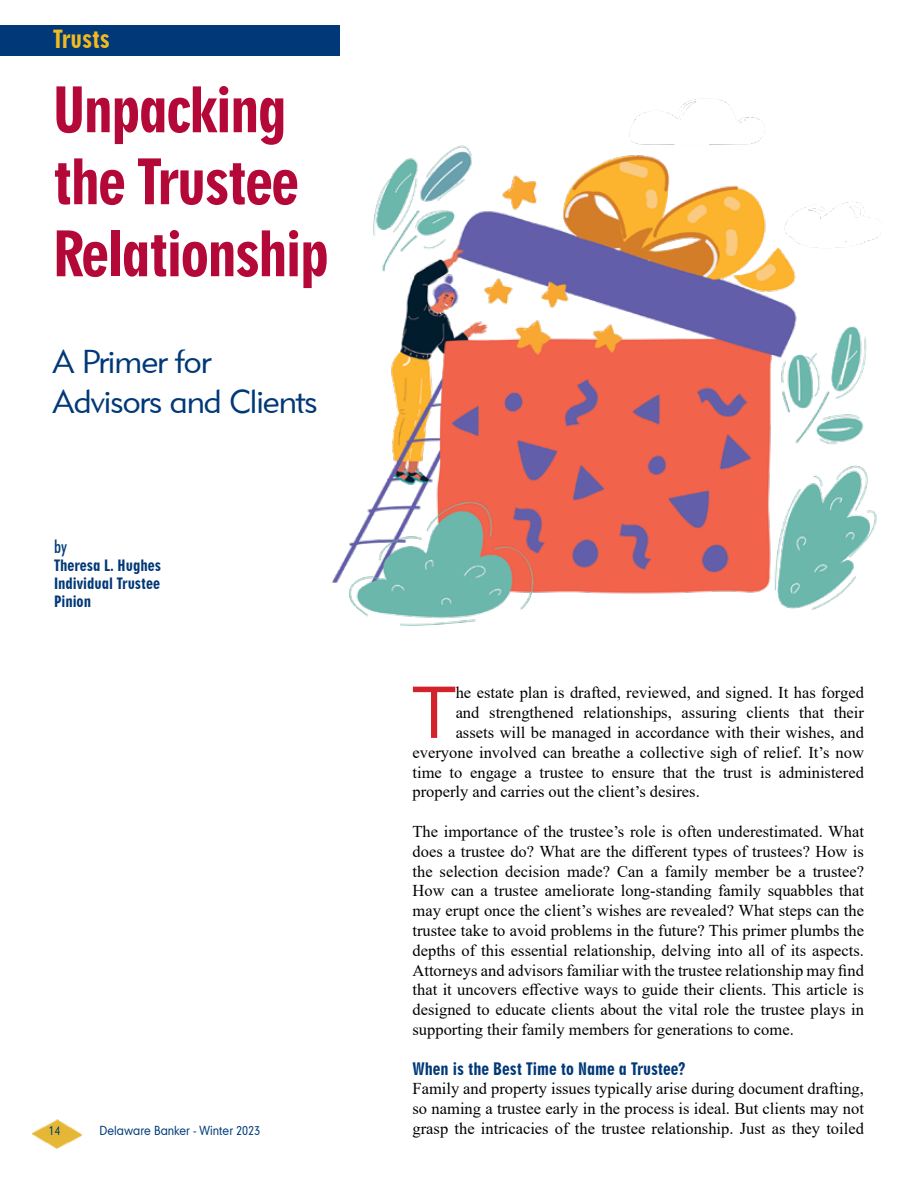
<style>
.page{position:relative;width:918px;height:1188px;background:#fff}
.page>*{position:absolute;margin:0;border:0;box-sizing:border-box;transform-origin:0 0}
.t1{font:72.45px "Geometric 415 BT Lite A";color:#d2232a}
.t2{font:60px/72px "Geometric 706 BT Black Condensed B";letter-spacing:-.03em;color:#b30838}
.t3{font:33px/39.6px "Geometric 415 BT Lite A";letter-spacing:-.03em;color:#003878}
.t4{font:24px "Geometric 706 BT Black Condensed B";color:#f2b920}
.t5{font:500 condensed 18px "Futura BT";color:#003d7b}
.t6{font:16.5px/19.8px "Times New Roman";color:#000;text-align:justify}
.t7{font:16.5px "Geometric 706 BT Black Condensed B";color:#003878}
.t8{font:15px/18px "Geometric 706 BT Black Condensed B";color:#003878;text-align:justify}
.t9{font:12px "Geometric 706 BT Medium B";color:#003d7b;scale:.9 1}
</style>
<div class="page">
<img style="left:32px;top:1120px;width:50px;height:28px">
<div style="left:0;top:26px;width:339px;height:30px;background:#003878"></div>
<img style="left:333px;top:98px;width:548px;height:528px">
<h3 class="t4" style="left:53px;top:25px;width:58px">Trusts</h3>
<h2 class="t2" style="left:53px;top:74px;width:278px">Unpacking the Trustee<br>Relationship</h2>
<h3 class="t3" style="left:53px;top:342px;width:266px">A Primer for<br>Advisors and Clients</h3>
<p class="t5" style="left:54px;top:535px;width:14px">by</p>
<p class="t8" style="left:54px;top:556px;width:108px">Theresa L. Hughes Individual Trustee Pinion</p>
<p class="t9" style="left:49px;top:1123px;width:15px">14</p>
<p class="t9" style="left:100px;top:1123px;width:180px">Delaware Banker - Winter 2023</p>
<h1 class="t1" style="left:413px;top:668px;width:45px">T</h1>
<p class="t6" style="left:456px;top:682px;width:410px">he estate plan is drafted, reviewed, and signed. It has forged</p>
<p class="t6" style="left:456px;top:702px;width:410px">and strengthened relationships, assuring clients that their</p>
<p class="t6" style="left:456px;top:722px;width:410px">assets will be managed in accordance with their wishes, and</p>
<p class="t6" style="left:413px;top:742px;width:453px">everyone involved can breathe a collective sigh of relief. It’s now</p>
<p class="t6" style="left:413px;top:762px;width:453px">time to engage a trustee to ensure that the trust is administered</p>
<p class="t6" style="left:413px;top:781px;width:289px">properly and carries out the client’s desires.</p>
<p class="t6" style="left:413px;top:821px;width:453px">The importance of the trustee’s role is often underestimated. What does a trustee do? What are the different types of trustees? How is the selection decision made? Can a family member be a trustee?<br>How can a trustee ameliorate long-standing family squabbles that may erupt once the client’s wishes are revealed? What steps can the trustee take to avoid problems in the future? This primer plumbs the depths of this essential relationship, delving into all of its aspects.<br>Attorneys and advisors familiar with the trustee relationship may find that it uncovers effective ways to guide their clients. This article is designed to educate clients about the vital role the trustee plays in supporting their family members for generations to come.</p>
<p class="t7" style="left:413px;top:1058px;width:275px">When is the Best Time to Name a Trustee?</p>
<p class="t6" style="left:413px;top:1078px;width:453px">Family and property issues typically arise during document drafting, so naming a trustee early in the process is ideal. But clients may not grasp the intricacies of the trustee relationship. Just as they toiled</p>
</div>
